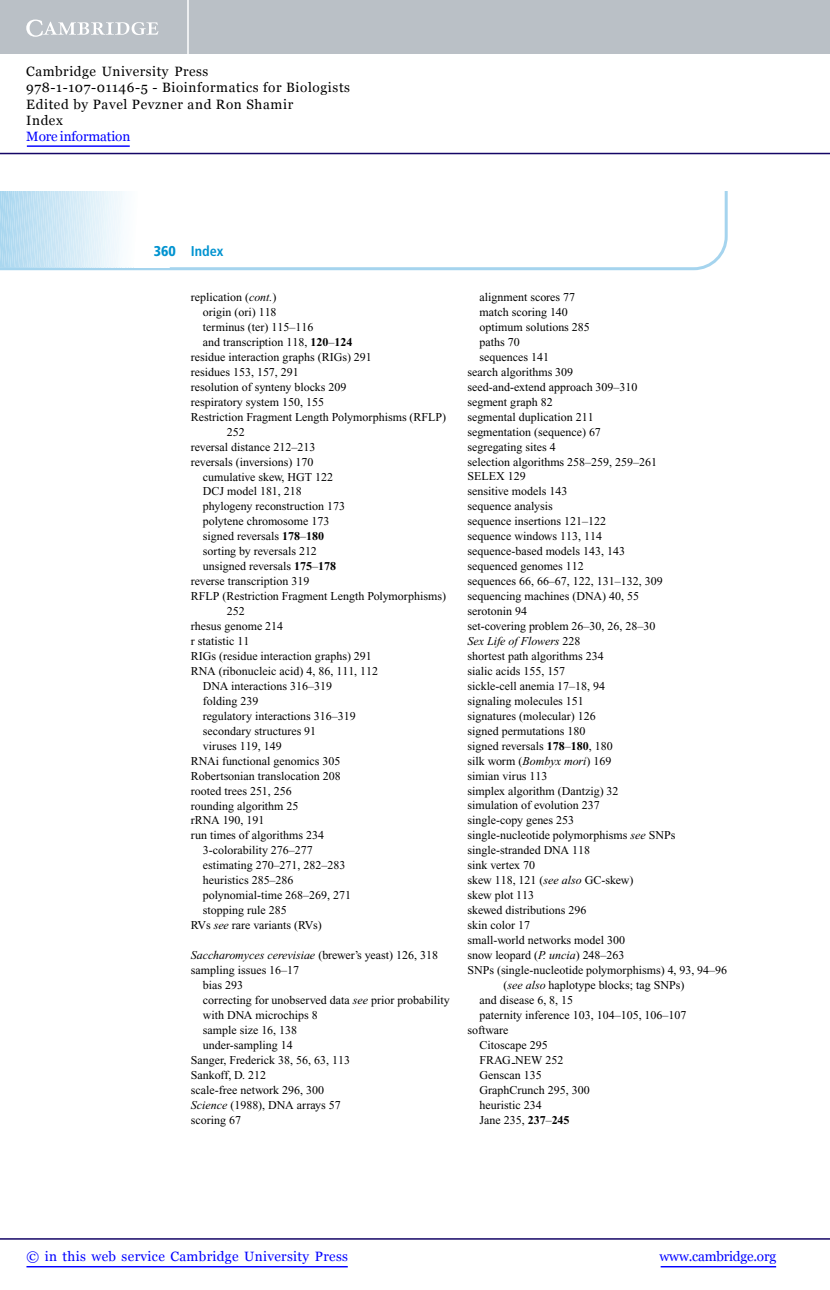
<style>
.page{position:relative;width:830px;height:1290px;background:#fff}
.page>*{position:absolute;margin:0;border:0;box-sizing:border-box;transform-origin:0 0}
.t1{font:700 condensed 14.25px "Frutiger";color:#0093d0}
.t2{font:13.5px/16.2px "Georgia";letter-spacing:.045em;color:#000}
.t3{font:13.5px "Georgia";letter-spacing:.025em;color:#00f}
.t4{font:13.5px "Georgia";letter-spacing:-.015em;color:#00f}
.t5{font:13.5px "Georgia";letter-spacing:-.01em;color:#00f}
.t6{font:12px "Times New Roman";color:#000}
.t7{font:italic 12px "Times New Roman";color:#000}
.s1{font-weight:900}
.s2{font-style:italic}
.s3{font-weight:700}
.s4{font-style:normal}
</style>
<div class="page">
<svg style="left:0;top:191px;width:727px;height:79px"></svg>
<svg style="left:0;top:191px;width:170px;height:76px"></svg>
<div style="left:0;top:0;width:829px;height:54px;background:#bac0c6"></div>
<svg style="left:26px;top:20px;width:132px;height:17px"></svg>
<hr style="left:187px;top:0;width:2px;height:54px;background:#fff">
<hr style="left:0;top:153px;width:829px;height:1px;background:#150666">
<hr style="left:27px;top:145px;width:103px;height:2px;background:#00f">
<hr style="left:660px;top:1265px;width:115px;height:2px;background:#00f">
<hr style="left:0;top:1237px;width:829px;height:2px;background:#150666">
<hr style="left:26px;top:1265px;width:321px;height:2px;background:#00f">
<p class="t2" style="left:26px;top:63px;width:325px">Cambridge University Press<br>978-1-107-01146-5 - Bioinformatics for Biologists<br>Edited by Pavel Pevzner and Ron Shamir<br>Index</p>
<p class="t5" style="left:26px;top:129px;width:105px">More information</p>
<p class="t1" style="left:154px;top:245px;width:71px"><span class="s1">360</span> Index</p>
<p class="t6" style="left:191px;top:293px;width:87px">replication (<span class="s2">cont.</span>)</p>
<p class="t6" style="left:203px;top:307px;width:75px">origin (ori) 118</p>
<p class="t6" style="left:203px;top:322px;width:112px">terminus (ter) 115–116</p>
<p class="t6" style="left:203px;top:337px;width:151px">and transcription 118, <span class="s3">120</span>–<span class="s3">124</span></p>
<p class="t6" style="left:191px;top:352px;width:182px">residue interaction graphs (RIGs) 291</p>
<p class="t6" style="left:191px;top:367px;width:109px">residues 153, 157, 291</p>
<p class="t6" style="left:191px;top:382px;width:157px">resolution of synteny blocks 209</p>
<p class="t6" style="left:191px;top:397px;width:135px">respiratory system 150, 155</p>
<p class="t6" style="left:191px;top:412px;width:257px">Restriction Fragment Length Polymorphisms (RFLP)</p>
<p class="t6" style="left:227px;top:427px;width:19px">252</p>
<p class="t6" style="left:191px;top:442px;width:126px">reversal distance 212–213</p>
<p class="t6" style="left:191px;top:457px;width:124px">reversals (inversions) 170</p>
<p class="t6" style="left:203px;top:472px;width:132px">cumulative skew, HGT 122</p>
<p class="t6" style="left:203px;top:487px;width:100px">DCJ model 181, 218</p>
<p class="t6" style="left:203px;top:502px;width:144px">phylogeny reconstruction 173</p>
<p class="t6" style="left:203px;top:517px;width:128px">polytene chromosome 173</p>
<p class="t6" style="left:203px;top:532px;width:123px">signed reversals <span class="s3">178</span>–<span class="s3">180</span></p>
<p class="t6" style="left:203px;top:547px;width:116px">sorting by reversals 212</p>
<p class="t6" style="left:203px;top:562px;width:135px">unsigned reversals <span class="s3">175</span>–<span class="s3">178</span></p>
<p class="t6" style="left:191px;top:576px;width:120px">reverse transcription 319</p>
<p class="t6" style="left:191px;top:591px;width:257px">RFLP (Restriction Fragment Length Polymorphisms)</p>
<p class="t6" style="left:227px;top:606px;width:19px">252</p>
<p class="t6" style="left:191px;top:621px;width:94px">rhesus genome 214</p>
<p class="t6" style="left:191px;top:636px;width:60px">r statistic 11</p>
<p class="t6" style="left:191px;top:651px;width:182px">RIGs (residue interaction graphs) 291</p>
<p class="t6" style="left:191px;top:666px;width:189px">RNA (ribonucleic acid) 4, 86, 111, 112</p>
<p class="t6" style="left:203px;top:681px;width:131px">DNA interactions 316–319</p>
<p class="t6" style="left:203px;top:696px;width:57px">folding 239</p>
<p class="t6" style="left:203px;top:711px;width:154px">regulatory interactions 316–319</p>
<p class="t6" style="left:203px;top:726px;width:115px">secondary structures 91</p>
<p class="t6" style="left:203px;top:741px;width:80px">viruses 119, 149</p>
<p class="t6" style="left:191px;top:756px;width:151px">RNAi functional genomics 305</p>
<p class="t6" style="left:191px;top:771px;width:151px">Robertsonian translocation 208</p>
<p class="t6" style="left:191px;top:786px;width:102px">rooted trees 251, 256</p>
<p class="t6" style="left:191px;top:801px;width:109px">rounding algorithm 25</p>
<p class="t6" style="left:191px;top:816px;width:75px">rRNA 190, 191</p>
<p class="t6" style="left:191px;top:831px;width:135px">run times of algorithms 234</p>
<p class="t6" style="left:203px;top:845px;width:111px">3-colorability 276–277</p>
<p class="t6" style="left:203px;top:860px;width:144px">estimating 270–271, 282–283</p>
<p class="t6" style="left:203px;top:875px;width:92px">heuristics 285–286</p>
<p class="t6" style="left:203px;top:890px;width:150px">polynomial-time 268–269, 271</p>
<p class="t6" style="left:203px;top:905px;width:85px">stopping rule 285</p>
<p class="t6" style="left:191px;top:920px;width:132px">RVs <span class="s2">see</span> rare variants (RVs)</p>
<p class="t7" style="left:191px;top:950px;width:248px">Saccharomyces cerevisiae <span class="s4">(brewer’s yeast) 126, 318</span></p>
<p class="t6" style="left:191px;top:965px;width:110px">sampling issues 16–17</p>
<p class="t6" style="left:203px;top:980px;width:42px">bias 293</p>
<p class="t6" style="left:203px;top:995px;width:248px">correcting for unobserved data <span class="s2">see</span> prior probability</p>
<p class="t6" style="left:203px;top:1010px;width:116px">with DNA microchips 8</p>
<p class="t6" style="left:203px;top:1025px;width:96px">sample size 16, 138</p>
<p class="t6" style="left:203px;top:1040px;width:91px">under-sampling 14</p>
<p class="t6" style="left:191px;top:1055px;width:160px">Sanger, Frederick 38, 56, 63, 113</p>
<p class="t6" style="left:191px;top:1070px;width:77px">Sankoff, D. 212</p>
<p class="t6" style="left:191px;top:1085px;width:134px">scale-free network 296, 300</p>
<p class="t6" style="left:191px;top:1099px;width:151px"><span class="s2">Science</span> (1988), DNA arrays 57</p>
<p class="t6" style="left:191px;top:1114px;width:52px">scoring 67</p>
<p class="t6" style="left:479px;top:293px;width:97px">alignment scores 77</p>
<p class="t6" style="left:479px;top:307px;width:90px">match scoring 140</p>
<p class="t6" style="left:479px;top:322px;width:112px">optimum solutions 285</p>
<p class="t6" style="left:479px;top:337px;width:42px">paths 70</p>
<p class="t6" style="left:479px;top:352px;width:71px">sequences 141</p>
<p class="t6" style="left:467px;top:367px;width:107px">search algorithms 309</p>
<p class="t6" style="left:467px;top:382px;width:171px">seed-and-extend approach 309–310</p>
<p class="t6" style="left:467px;top:397px;width:87px">segment graph 82</p>
<p class="t6" style="left:467px;top:412px;width:127px">segmental duplication 211</p>
<p class="t6" style="left:467px;top:427px;width:135px">segmentation (sequence) 67</p>
<p class="t6" style="left:467px;top:442px;width:90px">segregating sites 4</p>
<p class="t6" style="left:467px;top:457px;width:191px">selection algorithms 258–259, 259–261</p>
<p class="t6" style="left:467px;top:472px;width:60px">SELEX 129</p>
<p class="t6" style="left:467px;top:487px;width:101px">sensitive models 143</p>
<p class="t6" style="left:467px;top:502px;width:87px">sequence analysis</p>
<p class="t6" style="left:467px;top:517px;width:140px">sequence insertions 121–122</p>
<p class="t6" style="left:467px;top:532px;width:136px">sequence windows 113, 114</p>
<p class="t6" style="left:467px;top:547px;width:159px">sequence-based models 143, 143</p>
<p class="t6" style="left:467px;top:561px;width:118px">sequenced genomes 112</p>
<p class="t6" style="left:467px;top:576px;width:196px">sequences 66, 66–67, 122, 131–132, 309</p>
<p class="t6" style="left:467px;top:591px;width:173px">sequencing machines (DNA) 40, 55</p>
<p class="t6" style="left:467px;top:606px;width:61px">serotonin 94</p>
<p class="t6" style="left:467px;top:621px;width:189px">set-covering problem 26–30, 26, 28–30</p>
<p class="t7" style="left:467px;top:636px;width:114px">Sex Life of Flowers <span class="s4">228</span></p>
<p class="t6" style="left:467px;top:651px;width:138px">shortest path algorithms 234</p>
<p class="t6" style="left:467px;top:666px;width:99px">sialic acids 155, 157</p>
<p class="t6" style="left:467px;top:681px;width:139px">sickle-cell anemia 17–18, 94</p>
<p class="t6" style="left:467px;top:696px;width:118px">signaling molecules 151</p>
<p class="t6" style="left:467px;top:711px;width:130px">signatures (molecular) 126</p>
<p class="t6" style="left:467px;top:726px;width:119px">signed permutations 180</p>
<p class="t6" style="left:467px;top:741px;width:146px">signed reversals <span class="s3">178</span>–<span class="s3">180</span>, 180</p>
<p class="t6" style="left:467px;top:756px;width:145px">silk worm (<span class="s2">Bombyx mori</span>) 169</p>
<p class="t6" style="left:467px;top:771px;width:81px">simian virus 113</p>
<p class="t6" style="left:467px;top:786px;width:152px">simplex algorithm (Dantzig) 32</p>
<p class="t6" style="left:467px;top:801px;width:133px">simulation of evolution 237</p>
<p class="t6" style="left:467px;top:816px;width:108px">single-copy genes 253</p>
<p class="t6" style="left:467px;top:830px;width:209px">single-nucleotide polymorphisms <span class="s2">see</span> SNPs</p>
<p class="t6" style="left:467px;top:845px;width:124px">single-stranded DNA 118</p>
<p class="t6" style="left:467px;top:860px;width:69px">sink vertex 70</p>
<p class="t6" style="left:467px;top:875px;width:167px">skew 118, 121 (<span class="s2">see also</span> GC-skew)</p>
<p class="t6" style="left:467px;top:890px;width:68px">skew plot 113</p>
<p class="t6" style="left:467px;top:905px;width:120px">skewed distributions 296</p>
<p class="t6" style="left:467px;top:920px;width:64px">skin color 17</p>
<p class="t6" style="left:467px;top:935px;width:159px">small-world networks model 300</p>
<p class="t6" style="left:467px;top:950px;width:158px">snow leopard (<span class="s2">P. uncia</span>) 248–263</p>
<p class="t6" style="left:467px;top:965px;width:261px">SNPs (single-nucleotide polymorphisms) 4, 93, 94–96</p>
<p class="t6" style="left:503px;top:980px;width:182px">(<span class="s2">see also</span> haplotype blocks; tag SNPs)</p>
<p class="t6" style="left:479px;top:995px;width:95px">and disease 6, 8, 15</p>
<p class="t6" style="left:479px;top:1010px;width:208px">paternity inference 103, 104–105, 106–107</p>
<p class="t6" style="left:467px;top:1025px;width:42px">software</p>
<p class="t6" style="left:479px;top:1040px;width:70px">Citoscape 295</p>
<p class="t6" style="left:479px;top:1055px;width:85px">FRAG NEW 252</p>
<p class="t6" style="left:479px;top:1070px;width:64px">Genscan 135</p>
<p class="t6" style="left:479px;top:1085px;width:112px">GraphCrunch 295, 300</p>
<p class="t6" style="left:479px;top:1100px;width:64px">heuristic 234</p>
<p class="t6" style="left:479px;top:1114px;width:91px">Jane 235, <span class="s3">237</span>–<span class="s3">245</span></p>
<p class="t3" style="left:26px;top:1247px;width:323px">© in this web service Cambridge University Press</p>
<p class="t4" style="left:659px;top:1247px;width:118px">www.cambridge.org</p>
</div>
